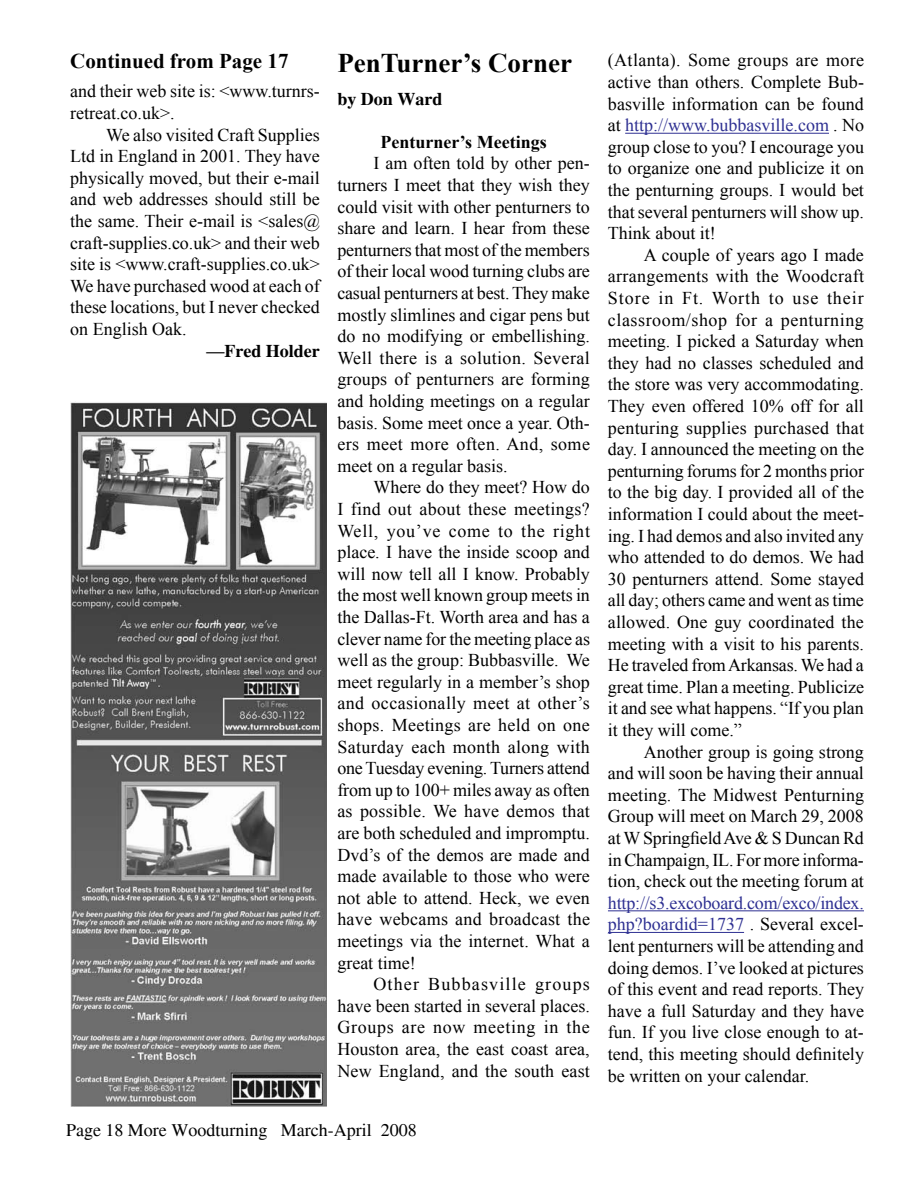
<style>
.page{position:relative;width:918px;height:1188px;background:#fff}
.page>*{position:absolute;margin:0;border:0;box-sizing:border-box;transform-origin:0 0}
.t1{font:700 27px "Times New Roman";color:#000}
.t2{font:700 21px "Times New Roman";color:#000}
.t3{font:18px/21.6px "Times New Roman";color:#000;text-align:justify}
.t4{font:18px "Times";color:#000}
.t5{font:700 18px "Times";color:#000}
.t6{font:700 18px "Times New Roman";color:#000}
.s1{font-family:"Times New Roman"}
.s2{color:#2e3092}
</style>
<div class="page">
<img style="left:70px;top:402px;width:256px;height:705px">
<hr style="left:625px;top:133px;width:204px;height:1px;background:#2e3092">
<hr style="left:608px;top:910px;width:256px;height:1px;background:#2e3092">
<hr style="left:608px;top:932px;width:136px;height:1px;background:#2e3092">
<p class="t2" style="left:70px;top:47px;width:220px">Continued from Page 17</p>
<p class="t3" style="left:70px;top:80px;width:251px">and their web site is: &lt;www.turnrs&shy;retreat.co.uk&gt;.</p>
<p class="t3" style="left:70px;top:123px;width:251px;text-indent:36px">We also visited Craft Supplies Ltd in England in 2001. They have physically moved, but their e-mail and web addresses should still be the same. Their e-mail is &lt;sales@ craft-supplies.co.uk&gt; and their web site is &lt;www.craft-supplies.co.uk&gt; We have purchased wood at each of these locations, but I never checked on English Oak.</p>
<p class="t5" style="left:206px;top:340px;width:115px"><span class="s1">—</span>Fred Holder</p>
<h1 class="t1" style="left:337px;top:45px;width:236px">PenTurner’s Corner</h1>
<p class="t5" style="left:337px;top:88px;width:107px">by Don Ward</p>
<p class="t6" style="left:381px;top:129px;width:168px">Penturner’s Meetings</p>
<p class="t3" style="left:337px;top:152px;width:254px;text-indent:36px">I am often told by other pen&shy;turners I meet that they wish they could visit with other penturners to share and learn. I hear from these penturners that most of the members of their local wood turning clubs are casual penturners at best. They make mostly slimlines and cigar pens but do no modifying or embellishing.<br>Well there is a solution. Several groups of penturners are forming and holding meetings on a regular basis. Some meet once a year. Oth&shy;ers meet more often. And, some meet on a regular basis.</p>
<p class="t3" style="left:337px;top:476px;width:254px;text-indent:36px">Where do they meet? How do I find out about these meetings?<br>Well, you’ve come to the right place. I have the inside scoop and will now tell all I know. Probably the most well known group meets in the Dallas-Ft. Worth area and has a clever name for the meeting place as well as the group: Bubbasville. We meet regularly in a member’s shop and occasionally meet at other’s shops. Meetings are held on one Saturday each month along with one Tuesday evening. Turners attend from up to 100+ miles away as often as possible. We have demos that are both scheduled and impromptu.<br>Dvd’s of the demos are made and made available to those who were not able to attend. Heck, we even have webcams and broadcast the meetings via the internet. What a great time!</p>
<p class="t3" style="left:337px;top:973px;width:254px;text-indent:36px">Other Bubbasville groups have been started in several places.<br>Groups are now meeting in the Houston area, the east coast area, New England, and the south east</p>
<p class="t4" style="left:66px;top:1120px;width:352px">Page 18 More Woodturning March-April 2008</p>
<p class="t3" style="left:608px;top:49px;width:258px">(Atlanta). Some groups are more active than others. Complete Bub&shy;basville information can be found at <span class="s2">http://www.bubbasville.com</span> . No group close to you? I encourage you to organize one and publicize it on the penturning groups. I would bet that several penturners will show up.<br>Think about it!</p>
<p class="t3" style="left:608px;top:244px;width:258px;text-indent:36px">A couple of years ago I made arrangements with the Woodcraft Store in Ft. Worth to use their classroom/shop for a penturning meeting. I picked a Saturday when they had no classes scheduled and the store was very accommodating.<br>They even offered 10% off for all penturing supplies purchased that day. I announced the meeting on the penturning forums for 2 months prior to the big day. I provided all of the information I could about the meet&shy;ing. I had demos and also invited any who attended to do demos. We had 30 penturners attend. Some stayed all day; others came and went as time allowed. One guy coordinated the meeting with a visit to his parents.<br>He traveled from Arkansas. We had a great time. Plan a meeting. Publicize it and see what happens. “If you plan it they will come.”</p>
<p class="t3" style="left:608px;top:741px;width:258px;text-indent:36px">Another group is going strong and will soon be having their annual meeting. The Midwest Penturning Group will meet on March 29, 2008 at W Springfield Ave &amp; S Duncan Rd in Champaign, IL. For more informa&shy;tion, check out the meeting forum at</p>
<p class="t3" style="left:608px;top:892px;width:258px"><span class="s2">http://s3.excoboard.com/exco/index. php?boardid=1737</span> . Several excel&shy;lent penturners will be attending and doing demos. I’ve looked at pictures of this event and read reports. They have a full Saturday and they have fun. If you live close enough to at&shy;tend, this meeting should definitely be written on your calendar.</p>
</div>
